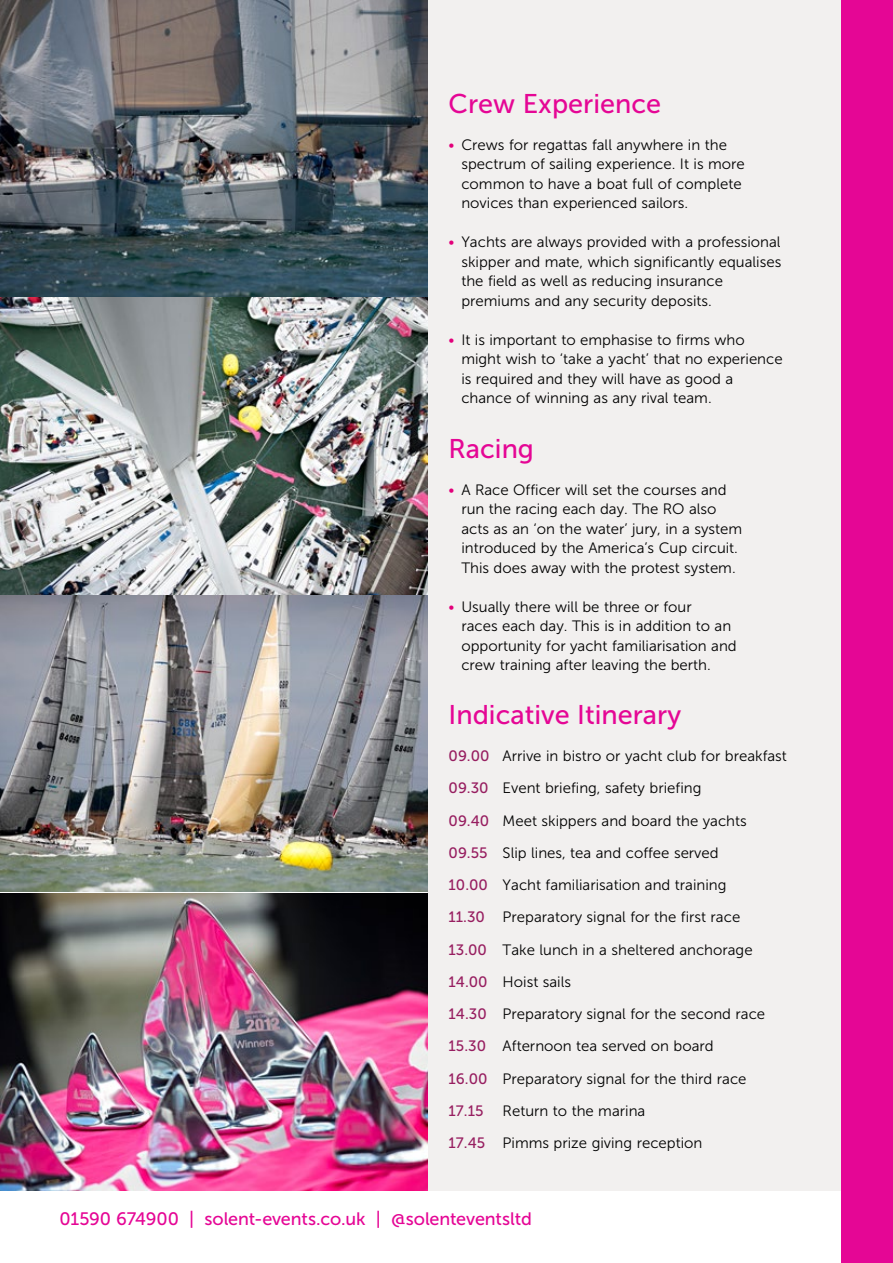
<style>
.page{position:relative;width:893px;height:1263px;background:#fff}
.page>*{position:absolute;margin:0;border:0;box-sizing:border-box;transform-origin:0 0}
.t1{font:27px "Museo Sans 500";color:#e50695}
.t2{font:18px "Museo Sans 500";letter-spacing:-.005em;color:#e50695}
.t3{font:15px/19.5px "Museo Sans 300";color:#000}
.t4{font:15px "Museo Sans 500";color:#971e60}
.s1{color:#e2007a}
.s2{font-family:"Museo Sans 500";color:#971e60}
</style>
<div class="page">
<div style="left:427px;top:0;width:415px;height:1191px;background:#f2f0ef"></div>
<img style="left:0;top:0;width:427px;height:595px">
<img style="left:0;top:893px;width:427px;height:298px">
<img style="left:0;top:298px;width:427px;height:296px">
<img style="left:0;top:595px;width:427px;height:297px">
<div style="left:842px;top:0;width:51px;height:1263px;background:#e50695"></div>
<h1 class="t1" style="left:449px;top:89px;width:214px">Crew Experience</h1>
<p class="t3" style="left:461px;top:135px;width:285px;text-indent:-13px"><span class="s1">•</span> Crews for regattas fall anywhere in the spectrum of sailing experience. It is more common to have a boat full of complete novices than experienced sailors.</p>
<p class="t3" style="left:461px;top:233px;width:321px;text-indent:-13px"><span class="s1">•</span> Yachts are always provided with a professional skipper and mate, which significantly equalises the field as well as reducing insurance premiums and any security deposits.</p>
<p class="t3" style="left:461px;top:330px;width:323px;text-indent:-13px"><span class="s1">•</span> It is important to emphasise to firms who might wish to ‘take a yacht’ that no experience is required and they will have as good a chance of winning as any rival team.</p>
<h1 class="t1" style="left:449px;top:434px;width:87px">Racing</h1>
<p class="t3" style="left:461px;top:480px;width:282px;text-indent:-13px"><span class="s1">•</span> A Race Officer will set the courses and run the racing each day. The RO also acts as an ‘on the water’ jury, in a system introduced by the America’s Cup circuit.<br>This does away with the protest system.</p>
<p class="t3" style="left:461px;top:597px;width:277px;text-indent:-13px"><span class="s1">•</span> Usually there will be three or four<br>races each day. This is in addition to an opportunity for yacht familiarisation and crew training after leaving the berth.</p>
<h1 class="t1" style="left:449px;top:700px;width:234px">Indicative Itinerary</h1>
<p class="t3" style="left:449px;top:740px;width:340px;line-height:32.2px"><span class="s2">09.00</span> Arrive in bistro or yacht club for breakfast <span class="s2">09.30</span> Event briefing, safety briefing<br><span class="s2">09.40</span> Meet skippers and board the yachts <span class="s2">09.55</span> Slip lines, tea and coffee served<br><span class="s2">10.00</span> Yacht familiarisation and training<br><span class="s2">11.30</span> Preparatory signal for the first race<br><span class="s2">13.00</span> Take lunch in a sheltered anchorage <span class="s2">14.00</span> Hoist sails<br><span class="s2">14.30</span> Preparatory signal for the second race <span class="s2">15.30</span> Afternoon tea served on board<br><span class="s2">16.00</span> Preparatory signal for the third race</p>
<p class="t4" style="left:449px;top:1102px;width:36px">17.15</p>
<p class="t3" style="left:449px;top:1095px;width:255px;line-height:32.2px;text-align:center">Return to the marina<br><span class="s2">17.45</span> Pimms prize giving reception</p>
<p class="t2" style="left:60px;top:1209px;width:474px">01590 674900 | solent-events.co.uk | @solenteventsltd</p>
</div>
